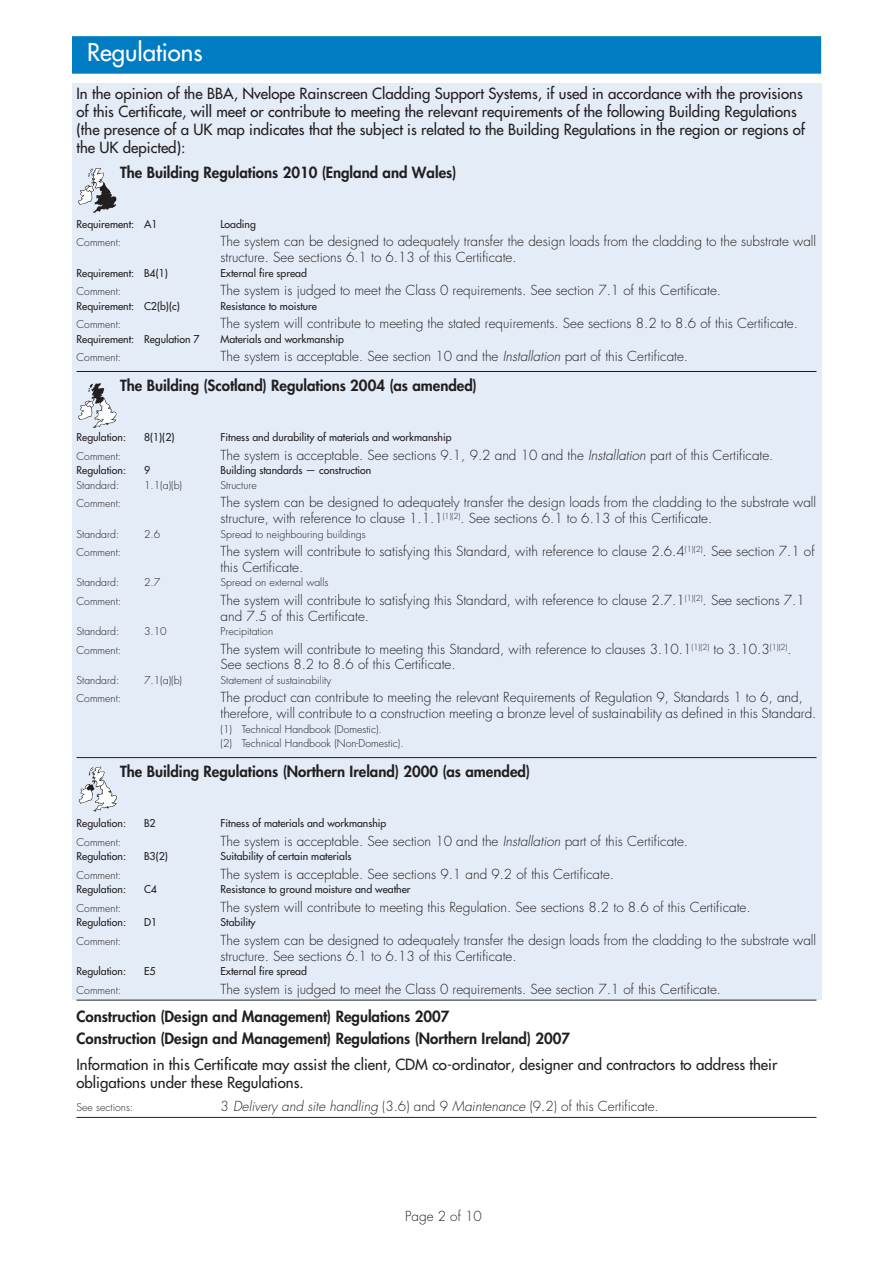
<style>
.page{position:relative;width:893px;height:1263px;background:#fff}
.page>*{position:absolute;margin:0;border:0;box-sizing:border-box;transform-origin:0 0}
.reverse_video{font:24px "Futura";color:#fff}
.regs__in_the_opinion{font:15px/18px "Futura";color:#231f20}
.regs__with_rule{font:800 15px "Futura";color:#231f20}
.regs_CDM__no_rule{font:800 15px "Futura";color:#231f20}
.regs_CDM__with_rule{font:800 15px "Futura";color:#231f20}
.regs__no_rule{font:800 15px "Futura";color:#231f20}
.comments{font:300 13.5px/15.8px "Futura";color:#231f20}
.comments_with_rule{font:italic 300 13.5px "Futura";color:#231f20}
.regs_req_bold{font:10.5px "Futura";color:#231f20}
.standardlight{font:300 10.5px "Futura";color:#231f20}
.comments-2{font:300 10.5px "Futura";color:#231f20}
.comments_with_rule-2{font:300 10.5px "Futura";color:#231f20}
.s1{font-style:italic}
.s2{font-style:normal}
</style>
<div class="page">
<div style="left:72px;top:83px;width:749px;height:917px;background:#e4ecf7"></div>
<hr style="left:76px;top:371px;width:740px;height:1px;background:#231f20">
<hr style="left:76px;top:757px;width:740px;height:1px;background:#231f20">
<hr style="left:76px;top:1000px;width:740px;height:1px;background:#231f20">
<hr style="left:76px;top:1117px;width:740px;height:1px;background:#231f20">
<svg style="left:78px;top:168px;width:39px;height:45px"></svg>
<svg style="left:78px;top:383px;width:39px;height:45px"></svg>
<svg style="left:79px;top:766px;width:38px;height:45px"></svg>
<div style="left:72px;top:36px;width:749px;height:38px;background:#007cc2"></div>
<p class="reverse_video" style="left:87px;top:37px;width:117px">Regulations</p>
<p class="regs__in_the_opinion" style="left:76px;top:84px;width:730px">In the opinion of the BBA, Nvelope Rainscreen Cladding Support Systems, if used in accordance with the provisions of this Certificate, will meet or contribute to meeting the relevant requirements of the following Building Regulations (the presence of a UK map indicates that the subject is related to the Building Regulations in the region or regions of the UK depicted):</p>
<p class="regs__no_rule" style="left:120px;top:163px;width:338px">The Building Regulations 2010 (England and Wales)</p>
<p class="regs_req_bold" style="left:76px;top:218px;width:82px">Requirement: A1</p>
<p class="regs_req_bold" style="left:221px;top:218px;width:37px">Loading</p>
<p class="comments-2" style="left:76px;top:236px;width:46px">Comment:</p>
<p class="comments" style="left:220px;top:234px;width:597px">The system can be designed to adequately transfer the design loads from the cladding to the substrate wall structure. See sections 6.1 to 6.13 of this Certificate.</p>
<p class="regs_req_bold" style="left:76px;top:266px;width:93px">Requirement: B4(1)</p>
<p class="regs_req_bold" style="left:221px;top:266px;width:88px">External fire spread</p>
<p class="comments-2" style="left:76px;top:285px;width:46px">Comment:</p>
<p class="comments" style="left:220px;top:283px;width:502px">The system is judged to meet the Class 0 requirements. See section 7.1 of this Certificate.</p>
<p class="regs_req_bold" style="left:76px;top:299px;width:105px">Requirement: C2(b)(c)</p>
<p class="regs_req_bold" style="left:221px;top:299px;width:98px">Resistance to moisture</p>
<p class="comments-2" style="left:76px;top:318px;width:46px">Comment:</p>
<p class="comments" style="left:220px;top:316px;width:579px">The system will contribute to meeting the stated requirements. See sections 8.2 to 8.6 of this Certificate.</p>
<p class="regs_req_bold" style="left:76px;top:332px;width:125px">Requirement: Regulation 7</p>
<p class="regs_req_bold" style="left:221px;top:332px;width:125px">Materials and workmanship</p>
<p class="comments-2" style="left:76px;top:351px;width:46px">Comment:</p>
<p class="comments" style="left:220px;top:349px;width:469px">The system is acceptable. See section 10 and the <span class="s1">Installation</span> part of this Certificate.</p>
<p class="regs__with_rule" style="left:120px;top:376px;width:358px">The Building (Scotland) Regulations 2004 (as amended)</p>
<p class="regs_req_bold" style="left:76px;top:431px;width:51px">Regulation:</p>
<p class="regs_req_bold" style="left:144px;top:431px;width:32px">8(1)(2)</p>
<p class="regs_req_bold" style="left:221px;top:431px;width:233px">Fitness and durability of materials and workmanship</p>
<p class="comments-2" style="left:76px;top:449px;width:46px">Comment:</p>
<p class="comments" style="left:220px;top:447px;width:554px">The system is acceptable. See sections 9.1, 9.2 and 10 and the <span class="s1">Installation</span> part of this Certificate.</p>
<p class="regs_req_bold" style="left:76px;top:464px;width:51px">Regulation:</p>
<p class="regs_req_bold" style="left:144px;top:464px;width:8px">9</p>
<p class="regs_req_bold" style="left:221px;top:464px;width:152px">Building standards — construction</p>
<p class="standardlight" style="left:76px;top:479px;width:44px">Standard:</p>
<p class="standardlight" style="left:144px;top:479px;width:40px">1.1(a)(b)</p>
<p class="standardlight" style="left:221px;top:479px;width:38px">Structure</p>
<p class="comments-2" style="left:76px;top:497px;width:46px">Comment:</p>
<p class="comments" style="left:220px;top:495px;width:597px">The system can be designed to adequately transfer the design loads from the cladding to the substrate wall structure, with reference to clause 1.1.1<sup>(1)(2)</sup>. See sections 6.1 to 6.13 of this Certificate.</p>
<p class="standardlight" style="left:76px;top:527px;width:44px">Standard:</p>
<p class="standardlight" style="left:144px;top:527px;width:18px">2.6</p>
<p class="standardlight" style="left:221px;top:527px;width:147px">Spread to neighbouring buildings</p>
<p class="comments-2" style="left:76px;top:546px;width:46px">Comment:</p>
<p class="comments" style="left:220px;top:544px;width:596px">The system will contribute to satisfying this Standard, with reference to clause 2.6.4<sup>(1)(2)</sup>. See section 7.1 of this Certificate.</p>
<p class="standardlight" style="left:76px;top:576px;width:44px">Standard:</p>
<p class="standardlight" style="left:144px;top:576px;width:18px">2.7</p>
<p class="standardlight" style="left:221px;top:576px;width:109px">Spread on external walls</p>
<p class="comments-2" style="left:76px;top:595px;width:46px">Comment:</p>
<p class="comments" style="left:220px;top:592px;width:586px">The system will contribute to satisfying this Standard, with reference to clause 2.7.1<sup>(1)(2)</sup>. See sections 7.1 and 7.5 of this Certificate.</p>
<p class="standardlight" style="left:76px;top:625px;width:44px">Standard:</p>
<p class="standardlight" style="left:144px;top:625px;width:24px">3.10</p>
<p class="standardlight" style="left:221px;top:625px;width:54px">Precipitation</p>
<p class="comments-2" style="left:76px;top:643px;width:46px">Comment:</p>
<p class="comments" style="left:220px;top:641px;width:573px">The system will contribute to meeting this Standard, with reference to clauses 3.10.1<sup>(1)(2)</sup> to 3.10.3<sup>(1)(2)</sup>.<br>See sections 8.2 to 8.6 of this Certificate.</p>
<p class="standardlight" style="left:76px;top:674px;width:44px">Standard:</p>
<p class="standardlight" style="left:144px;top:674px;width:40px">7.1(a)(b)</p>
<p class="standardlight" style="left:221px;top:674px;width:112px">Statement of sustainability</p>
<p class="comments-2" style="left:76px;top:692px;width:46px">Comment:</p>
<p class="comments" style="left:220px;top:690px;width:597px">The product can contribute to meeting the relevant Requirements of Regulation 9, Standards 1 to 6, and, therefore, will contribute to a construction meeting a bronze level of sustainability as defined in this Standard.</p>
<p class="standardlight" style="left:221px;top:722px;width:163px">(1) Technical Handbook (Domestic).</p>
<p class="standardlight" style="left:221px;top:737px;width:185px">(2) Technical Handbook (Non-Domestic).</p>
<p class="regs__with_rule" style="left:120px;top:762px;width:412px">The Building Regulations (Northern Ireland) 2000 (as amended)</p>
<p class="regs_req_bold" style="left:76px;top:817px;width:51px">Regulation:</p>
<p class="regs_req_bold" style="left:144px;top:817px;width:13px">B2</p>
<p class="regs_req_bold" style="left:221px;top:817px;width:167px">Fitness of materials and workmanship</p>
<p class="comments-2" style="left:76px;top:835px;width:46px">Comment:</p>
<p class="comments" style="left:220px;top:833px;width:469px">The system is acceptable. See section 10 and the <span class="s1">Installation</span> part of this Certificate.</p>
<p class="regs_req_bold" style="left:76px;top:850px;width:51px">Regulation:</p>
<p class="regs_req_bold" style="left:144px;top:850px;width:25px">B3(2)</p>
<p class="regs_req_bold" style="left:221px;top:850px;width:132px">Suitability of certain materials</p>
<p class="comments-2" style="left:76px;top:868px;width:46px">Comment:</p>
<p class="comments" style="left:220px;top:866px;width:395px">The system is acceptable. See sections 9.1 and 9.2 of this Certificate.</p>
<p class="regs_req_bold" style="left:76px;top:883px;width:51px">Regulation:</p>
<p class="regs_req_bold" style="left:144px;top:883px;width:15px">C4</p>
<p class="regs_req_bold" style="left:221px;top:883px;width:192px">Resistance to ground moisture and weather</p>
<p class="comments-2" style="left:76px;top:901px;width:46px">Comment:</p>
<p class="comments" style="left:220px;top:899px;width:532px">The system will contribute to meeting this Regulation. See sections 8.2 to 8.6 of this Certificate.</p>
<p class="regs_req_bold" style="left:76px;top:916px;width:51px">Regulation:</p>
<p class="regs_req_bold" style="left:144px;top:916px;width:15px">D1</p>
<p class="regs_req_bold" style="left:221px;top:916px;width:37px">Stability</p>
<p class="comments-2" style="left:76px;top:934px;width:46px">Comment:</p>
<p class="comments" style="left:220px;top:932px;width:597px">The system can be designed to adequately transfer the design loads from the cladding to the substrate wall structure. See sections 6.1 to 6.13 of this Certificate.</p>
<p class="regs_req_bold" style="left:76px;top:965px;width:51px">Regulation:</p>
<p class="regs_req_bold" style="left:144px;top:965px;width:13px">E5</p>
<p class="regs_req_bold" style="left:221px;top:965px;width:88px">External fire spread</p>
<p class="comments-2" style="left:76px;top:983px;width:46px">Comment:</p>
<p class="comments" style="left:220px;top:981px;width:502px">The system is judged to meet the Class 0 requirements. See section 7.1 of this Certificate.</p>
<p class="regs_CDM__with_rule" style="left:76px;top:1007px;width:374px">Construction (Design and Management) Regulations 2007</p>
<p class="regs_CDM__no_rule" style="left:76px;top:1029px;width:495px">Construction (Design and Management) Regulations (Northern Ireland) 2007</p>
<p class="regs__in_the_opinion" style="left:76px;top:1055px;width:702px">Information in this Certificate may assist the client, CDM co-ordinator, designer and contractors to address their obligations under these Regulations.</p>
<p class="comments_with_rule-2" style="left:76px;top:1101px;width:58px">See sections:</p>
<p class="comments_with_rule" style="left:221px;top:1098px;width:440px"><span class="s2">3</span> Delivery and site handling <span class="s2">(3.6) and 9</span> Maintenance <span class="s2">(9.2) of this Certificate.</span></p>
<p class="comments" style="left:405px;top:1209px;width:78px">Page 2 of 10</p>
</div>
